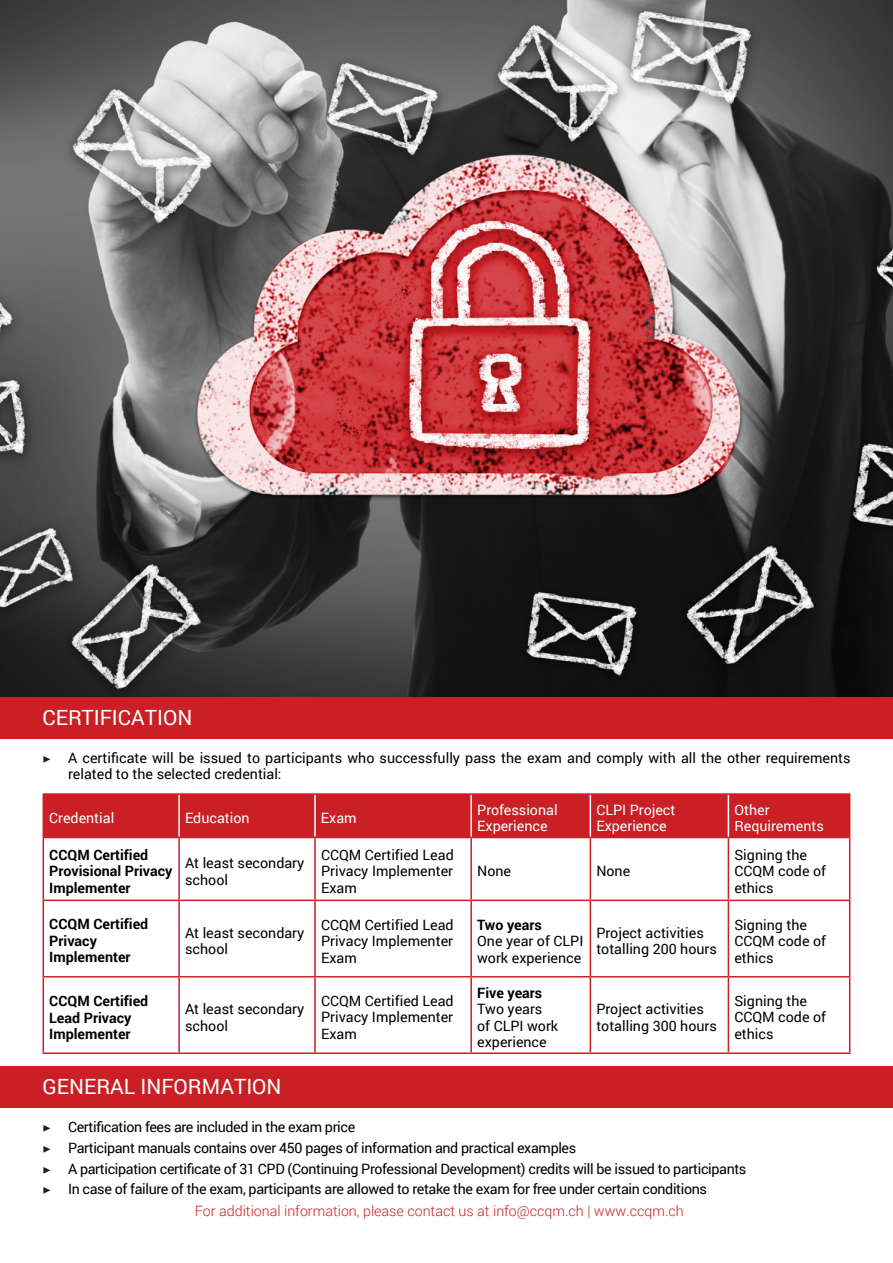
<style>
.page{position:relative;width:893px;height:1263px;background:#fff}
.page>*{position:absolute;margin:0;border:0;box-sizing:border-box;transform-origin:0 0}
.t1{font:21px "Roboto";color:#fff}
.Bullet_Points{font:14.25px/16.5px "Roboto";color:#000}
.Bullet_Points-2{font:14.25px "Roboto";letter-spacing:-.025em;color:#000}
.t2{font:700 14.25px/16.5px "Roboto";color:#000}
.t3{font:14.25px/16.5px "Roboto";color:#fff}
.t4{font:300 14.25px "Roboto";color:#ca1f25}
.s1{font-family:"Minion Pro";color:#231f20}
</style>
<div class="page">
<img style="left:0;top:0;width:893px;height:697px">
<div style="left:44px;top:795px;width:805px;height:42px;background:#ca1f25"></div>
<hr style="left:178px;top:795px;width:2px;height:42px;background:#fff">
<hr style="left:314px;top:795px;width:2px;height:42px;background:#fff">
<hr style="left:470px;top:795px;width:2px;height:42px;background:#fff">
<hr style="left:590px;top:795px;width:1px;height:42px;background:#fff">
<hr style="left:728px;top:795px;width:1px;height:42px;background:#fff">
<hr style="left:43px;top:793px;width:136px;height:2px;background:#ca1f25">
<hr style="left:43px;top:795px;width:1px;height:42px;background:#ca1f25">
<hr style="left:179px;top:793px;width:136px;height:2px;background:#ca1f25">
<hr style="left:315px;top:793px;width:156px;height:2px;background:#ca1f25">
<hr style="left:471px;top:793px;width:119px;height:2px;background:#ca1f25">
<hr style="left:590px;top:793px;width:138px;height:2px;background:#ca1f25">
<hr style="left:728px;top:793px;width:122px;height:2px;background:#ca1f25">
<hr style="left:849px;top:795px;width:1px;height:42px;background:#ca1f25">
<hr style="left:43px;top:838px;width:1px;height:61px;background:#ca1f25">
<hr style="left:849px;top:838px;width:1px;height:61px;background:#ca1f25">
<hr style="left:43px;top:901px;width:1px;height:75px;background:#ca1f25">
<hr style="left:849px;top:901px;width:1px;height:75px;background:#ca1f25">
<hr style="left:43px;top:977px;width:1px;height:75px;background:#ca1f25">
<hr style="left:849px;top:977px;width:1px;height:75px;background:#ca1f25">
<hr style="left:43px;top:1052px;width:136px;height:2px;background:#ca1f25">
<hr style="left:179px;top:1052px;width:136px;height:2px;background:#ca1f25">
<hr style="left:315px;top:1052px;width:156px;height:2px;background:#ca1f25">
<hr style="left:471px;top:1052px;width:119px;height:2px;background:#ca1f25">
<hr style="left:590px;top:1052px;width:138px;height:2px;background:#ca1f25">
<hr style="left:728px;top:1052px;width:122px;height:2px;background:#ca1f25">
<hr style="left:178px;top:838px;width:2px;height:61px;background:#ca1f25">
<hr style="left:314px;top:838px;width:2px;height:61px;background:#ca1f25">
<hr style="left:470px;top:838px;width:2px;height:61px;background:#ca1f25">
<hr style="left:590px;top:838px;width:1px;height:61px;background:#ca1f25">
<hr style="left:728px;top:838px;width:1px;height:61px;background:#ca1f25">
<hr style="left:43px;top:899px;width:136px;height:2px;background:#ca1f25">
<hr style="left:179px;top:899px;width:136px;height:2px;background:#ca1f25">
<hr style="left:178px;top:901px;width:2px;height:75px;background:#ca1f25">
<hr style="left:315px;top:899px;width:156px;height:2px;background:#ca1f25">
<hr style="left:314px;top:901px;width:2px;height:75px;background:#ca1f25">
<hr style="left:471px;top:899px;width:119px;height:2px;background:#ca1f25">
<hr style="left:470px;top:901px;width:2px;height:75px;background:#ca1f25">
<hr style="left:590px;top:899px;width:138px;height:2px;background:#ca1f25">
<hr style="left:590px;top:901px;width:1px;height:75px;background:#ca1f25">
<hr style="left:728px;top:899px;width:122px;height:2px;background:#ca1f25">
<hr style="left:728px;top:901px;width:1px;height:75px;background:#ca1f25">
<hr style="left:43px;top:976px;width:136px;height:1px;background:#ca1f25">
<hr style="left:179px;top:976px;width:136px;height:1px;background:#ca1f25">
<hr style="left:178px;top:977px;width:2px;height:75px;background:#ca1f25">
<hr style="left:315px;top:976px;width:156px;height:1px;background:#ca1f25">
<hr style="left:314px;top:977px;width:2px;height:75px;background:#ca1f25">
<hr style="left:471px;top:976px;width:119px;height:1px;background:#ca1f25">
<hr style="left:470px;top:977px;width:2px;height:75px;background:#ca1f25">
<hr style="left:590px;top:976px;width:138px;height:1px;background:#ca1f25">
<hr style="left:590px;top:977px;width:1px;height:75px;background:#ca1f25">
<hr style="left:728px;top:976px;width:122px;height:1px;background:#ca1f25">
<hr style="left:728px;top:977px;width:1px;height:75px;background:#ca1f25">
<hr style="left:43px;top:837px;width:136px;height:1px;background:#ca1f25">
<hr style="left:179px;top:837px;width:136px;height:1px;background:#ca1f25">
<hr style="left:315px;top:837px;width:156px;height:1px;background:#ca1f25">
<hr style="left:471px;top:837px;width:119px;height:1px;background:#ca1f25">
<hr style="left:590px;top:837px;width:138px;height:1px;background:#ca1f25">
<hr style="left:728px;top:837px;width:122px;height:1px;background:#ca1f25">
<div style="left:0;top:697px;width:893px;height:41px;background:#ca1f25"></div>
<div style="left:0;top:1066px;width:893px;height:41px;background:#ca1f25"></div>
<p class="t1" style="left:43px;top:702px;width:151px">CERTIFICATION</p>
<p class="Bullet_Points" style="left:68px;top:749px;width:784px;text-indent:-26px"><span class="s1">▶</span> A certificate will be issued to participants who successfully pass the exam and comply with all the other requirements related to the selected credential:</p>
<p class="t3" style="left:49px;top:809px;width:66px">Credential</p>
<p class="t3" style="left:185px;top:809px;width:66px">Education</p>
<p class="t3" style="left:321px;top:809px;width:37px">Exam</p>
<p class="t3" style="left:477px;top:801px;width:82px">Professional<br>Experience</p>
<p class="t3" style="left:596px;top:801px;width:81px">CLPI Project<br>Experience</p>
<p class="t3" style="left:734px;top:801px;width:37px">Other</p>
<p class="t3" style="left:734px;top:818px;width:91px">Requirements</p>
<p class="t2" style="left:49px;top:846px;width:125px">CCQM Certified<br>Provisional Privacy<br>Implementer</p>
<p class="Bullet_Points" style="left:185px;top:854px;width:121px">At least secondary school</p>
<p class="Bullet_Points" style="left:321px;top:846px;width:134px;text-align:justify">CCQM Certified Lead Privacy Implementer Exam</p>
<p class="Bullet_Points" style="left:477px;top:862px;width:35px">None</p>
<p class="Bullet_Points" style="left:596px;top:862px;width:35px">None</p>
<p class="t2" style="left:49px;top:915px;width:101px">CCQM Certified<br>Privacy<br>Implementer</p>
<p class="Bullet_Points" style="left:185px;top:924px;width:121px">At least secondary school</p>
<p class="Bullet_Points" style="left:321px;top:916px;width:134px;text-align:justify">CCQM Certified Lead Privacy Implementer Exam</p>
<p class="t2" style="left:477px;top:916px;width:66px">Two years</p>
<p class="Bullet_Points" style="left:477px;top:932px;width:108px">One year of CLPI work experience</p>
<p class="Bullet_Points" style="left:596px;top:924px;width:122px">Project activities totalling 200 hours</p>
<p class="t2" style="left:49px;top:992px;width:101px">CCQM Certified<br>Lead Privacy<br>Implementer</p>
<p class="Bullet_Points" style="left:185px;top:1000px;width:121px">At least secondary school</p>
<p class="Bullet_Points" style="left:321px;top:992px;width:134px;text-align:justify">CCQM Certified Lead Privacy Implementer Exam</p>
<p class="t1" style="left:43px;top:1072px;width:241px">GENERAL INFORMATION</p>
<p class="t2" style="left:477px;top:984px;width:67px">Five years</p>
<p class="Bullet_Points" style="left:477px;top:1000px;width:83px">Two years of CLPI work experience</p>
<p class="Bullet_Points" style="left:596px;top:1000px;width:122px">Project activities totalling 300 hours</p>
<p class="Bullet_Points" style="left:734px;top:846px;width:93px">Signing the<br>CCQM code of ethics</p>
<p class="Bullet_Points" style="left:734px;top:916px;width:74px">Signing the</p>
<p class="Bullet_Points" style="left:734px;top:932px;width:93px">CCQM code of ethics</p>
<p class="Bullet_Points" style="left:734px;top:992px;width:74px">Signing the</p>
<p class="Bullet_Points" style="left:734px;top:1008px;width:93px">CCQM code of ethics</p>
<p class="Bullet_Points-2" style="left:43px;top:1117px;width:314px"><span class="s1">▶</span> Certification fees are included in the exam price</p>
<p class="Bullet_Points-2" style="left:43px;top:1138px;width:535px"><span class="s1">▶</span> Participant manuals contains over 450 pages of information and practical examples</p>
<p class="Bullet_Points-2" style="left:43px;top:1158px;width:705px"><span class="s1">▶</span> A participation certificate of 31 CPD (Continuing Professional Development) credits will be issued to participants</p>
<p class="Bullet_Points-2" style="left:43px;top:1179px;width:666px"><span class="s1">▶</span> In case of failure of the exam, participants are allowed to retake the exam for free under certain conditions</p>
<p class="t4" style="left:195px;top:1201px;width:491px">For additional information, please contact us at info@ccqm.ch | www.ccqm.ch</p>
</div>
